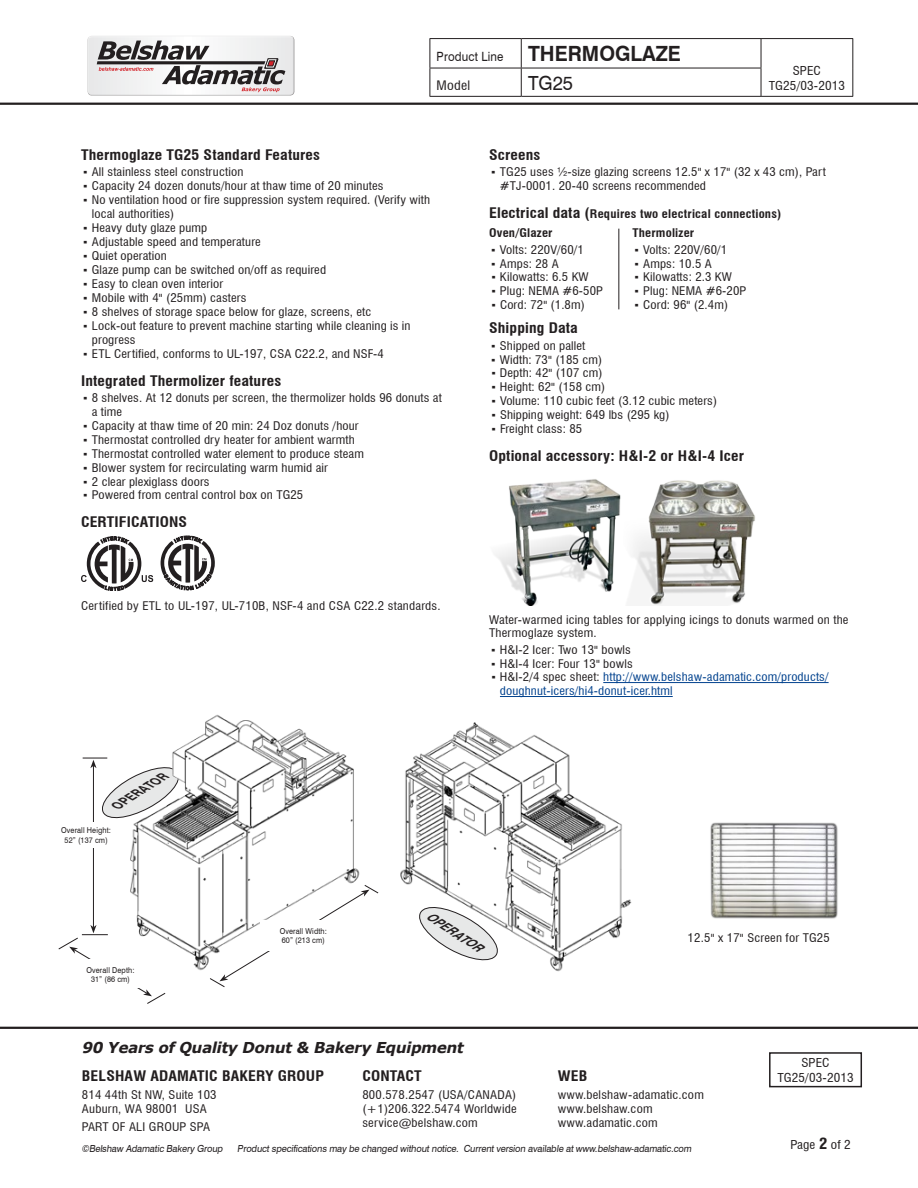
<style>
.page{position:relative;width:918px;height:1188px;background:#fff}
.page>*{position:absolute;margin:0;border:0;box-sizing:border-box;transform-origin:0 0}
.t1{font:19.5px "Swiss 721 BT";color:#231f20;scale:.95 1}
.t2{font:italic 700 15px "Verdana";color:#231f20}
.t3{font:700 condensed 14.25px "Swiss 721 BT";letter-spacing:.01em;color:#231f20;scale:1.1 1}
.t4{font:12.75px "Swiss 721 BT";letter-spacing:.015em;color:#231f20;scale:.9 1}
.t5{font:condensed 12.75px "Swiss 721 BT";letter-spacing:.015em;color:#231f20;scale:1.1 1}
.t6{font:italic 700 12.3px "Swiss 721 BT";color:#231f20;scale:.9 1}
.t7{font:condensed 12px/14.4px "Swiss 721 BT";letter-spacing:.01em;color:#231f20;text-align:center;scale:1.1 1}
.t8{font:italic 700 12px "Swiss 721 BT";color:#231f20;scale:.9 1}
.t9{font:condensed 11.7px/14px "Swiss 721 BT";letter-spacing:.01em;color:#231f20;scale:1.1 1}
.t10{font:condensed 11.7px/14px "Swiss 721 BT";letter-spacing:.01em;color:#02428e;scale:1.1 1}
.t11{font:700 condensed 11.7px/19.2px "Swiss 721 BT";letter-spacing:.015em;color:#231f20;scale:1.1 1}
.t12{font:9.75px "Swiss 721 BT";color:#231f20;scale:.95 1}
.t13{font:8.1px/9.8px "Swiss 721 BT";letter-spacing:.015em;color:#231f20;text-align:center;scale:.9 1}
.s1{font-weight:700;font-size:21px}
.s2{font-family:"Verdana";font-stretch:normal}
.s3{font-size:14.25px}
.s4{font-family:"Verdana";font-stretch:normal;color:#231f20}
.s5{color:#231f20}
.s6{font-weight:700;font-size:15px}
</style>
<div class="page">
<svg style="left:81px;top:536px;width:72px;height:55px"></svg>
<svg style="left:161px;top:536px;width:54px;height:54px"></svg>
<hr style="left:603px;top:682px;width:226px;height:1px;background:#02428e">
<hr style="left:500px;top:696px;width:173px;height:1px;background:#02428e">
<hr style="left:618px;top:229px;width:1px;height:80px;background:#231f20">
<img style="left:495px;top:479px;width:260px;height:126px">
<hr style="left:430px;top:68px;width:91px;height:1px;background:#231f20">
<hr style="left:521px;top:68px;width:240px;height:1px;background:#231f20">
<svg style="left:521px;top:39px;width:1px;height:57px"></svg>
<svg style="left:761px;top:39px;width:1px;height:57px"></svg>
<hr style="left:430px;top:38px;width:91px;height:1px;background:#231f20">
<hr style="left:521px;top:38px;width:240px;height:1px;background:#231f20">
<hr style="left:761px;top:38px;width:92px;height:1px;background:#231f20">
<svg style="left:430px;top:39px;width:1px;height:57px"></svg>
<svg style="left:852px;top:39px;width:1px;height:57px"></svg>
<hr style="left:430px;top:96px;width:91px;height:1px;background:#231f20">
<hr style="left:521px;top:96px;width:240px;height:1px;background:#231f20">
<hr style="left:761px;top:96px;width:92px;height:1px;background:#231f20">
<img style="left:400px;top:722px;width:232px;height:250px">
<img style="left:130px;top:714px;width:230px;height:257px">
<hr style="left:93px;top:766px;width:1px;height:161px;background:#231f20">
<svg style="left:83px;top:758px;width:99px;height:64px"></svg>
<div style="left:55px;top:822px;width:62px;height:26px;background:#fff"></div>
<svg style="left:58px;top:925px;width:107px;height:79px"></svg>
<div style="left:82px;top:960px;width:57px;height:28px;background:#fff"></div>
<svg style="left:210px;top:885px;width:168px;height:102px"></svg>
<div style="left:261px;top:920px;width:85px;height:31px;background:#fff"></div>
<svg style="left:415px;top:904px;width:87px;height:59px"></svg>
<img style="left:710px;top:822px;width:128px;height:97px">
<hr style="left:0;top:103px;width:918px;height:2px;background:#231f20">
<div style="left:87px;top:37px;width:209px;height:61px;background:#231f20;opacity:.75"></div>
<svg style="left:87px;top:36px;width:207px;height:60px"></svg>
<hr style="left:0;top:1027px;width:918px;height:2px;background:#231f20">
<div style="left:769px;top:1052px;width:93px;height:35px;border:2px solid #231f20"></div>
<p class="t4" style="left:437px;top:49px;width:273px">Product Line <span class="s1">THERMOGLAZE</span></p>
<p class="t7" style="left:793px;top:64px;width:27px">SPEC</p>
<p class="t5" style="left:437px;top:77px;width:32px">Model</p>
<h1 class="t1" style="left:528px;top:71px;width:49px">TG25</h1>
<p class="t7" style="left:769px;top:78px;width:71px">TG25/03-2013</p>
<p class="t3" style="left:81px;top:147px;width:219px">Thermoglaze TG25 Standard Features</p>
<p class="t9" style="left:83px;top:165px;width:147px"><span class="s2">▪</span> All stainless steel construction</p>
<p class="t9" style="left:83px;top:179px;width:275px"><span class="s2">▪</span> Capacity 24 dozen donuts/hour at thaw time of 20 minutes</p>
<p class="t9" style="left:92px;top:193px;width:309px;text-indent:-9px"><span class="s2">▪</span> No ventilation hood or fire suppression system required. (Verify with local authorities)</p>
<p class="t9" style="left:83px;top:221px;width:114px"><span class="s2">▪</span> Heavy duty glaze pump</p>
<p class="t9" style="left:83px;top:235px;width:163px"><span class="s2">▪</span> Adjustable speed and temperature</p>
<p class="t9" style="left:83px;top:249px;width:78px"><span class="s2">▪</span> Quiet operation</p>
<p class="t9" style="left:83px;top:263px;width:222px"><span class="s2">▪</span> Glaze pump can be switched on/off as required</p>
<p class="t9" style="left:83px;top:277px;width:129px"><span class="s2">▪</span> Easy to clean oven interior</p>
<p class="t9" style="left:83px;top:291px;width:150px"><span class="s2">▪</span> Mobile with 4" (25mm) casters</p>
<p class="t9" style="left:83px;top:305px;width:263px"><span class="s2">▪</span> 8 shelves of storage space below for glaze, screens, etc</p>
<p class="t9" style="left:92px;top:319px;width:291px;text-indent:-9px"><span class="s2">▪</span> Lock-out feature to prevent machine starting while cleaning is in progress</p>
<p class="t9" style="left:83px;top:347px;width:275px"><span class="s2">▪</span> ETL Certified, conforms to UL-197, CSA C22.2, and NSF-4</p>
<p class="t3" style="left:81px;top:372px;width:184px">Integrated Thermolizer features</p>
<p class="t9" style="left:92px;top:391px;width:320px;text-indent:-9px"><span class="s2">▪</span> 8 shelves. At 12 donuts per screen, the thermolizer holds 96 donuts at a time</p>
<p class="t9" style="left:83px;top:419px;width:252px"><span class="s2">▪</span> Capacity at thaw time of 20 min: 24 Doz donuts /hour</p>
<p class="t9" style="left:83px;top:432px;width:249px"><span class="s2">▪</span> Thermostat controlled dry heater for ambient warmth</p>
<p class="t9" style="left:83px;top:446px;width:257px"><span class="s2">▪</span> Thermostat controlled water element to produce steam</p>
<p class="t9" style="left:83px;top:460px;width:224px"><span class="s2">▪</span> Blower system for recirculating warm humid air</p>
<p class="t9" style="left:83px;top:474px;width:116px"><span class="s2">▪</span> 2 clear plexiglass doors</p>
<p class="t9" style="left:83px;top:488px;width:202px"><span class="s2">▪</span> Powered from central control box on TG25</p>
<p class="t3" style="left:81px;top:514px;width:98px">CERTIFICATIONS</p>
<p class="t9" style="left:81px;top:599px;width:328px">Certified by ETL to UL-197, UL-710B, NSF-4 and CSA C22.2 standards.</p>
<p class="t8" style="left:112px;top:800px;width:70px;rotate:-32deg">OPERATOR</p>
<p class="t13" style="left:61px;top:825px;width:57px">Overall Height:<br>52” (137 cm)</p>
<p class="t3" style="left:489px;top:147px;width:48px">Screens</p>
<p class="t9" style="left:500px;top:165px;width:298px;text-indent:-9px"><span class="s2">▪</span> TG25 uses ½-size glazing screens 12.5" x 17" (32 x 43 cm), Part #TJ-0001. 20-40 screens recommended</p>
<p class="t11" style="left:489px;top:204px;width:267px"><span class="s3">Electrical data (</span>Requires two electrical connections)<br>Oven/Glazer</p>
<p class="t9" style="left:491px;top:242px;width:86px"><span class="s2">▪</span> Volts: 220V/60/1</p>
<p class="t9" style="left:491px;top:256px;width:63px"><span class="s2">▪</span> Amps: 28 A</p>
<p class="t9" style="left:491px;top:270px;width:90px"><span class="s2">▪</span> Kilowatts: 6.5 KW</p>
<p class="t9" style="left:491px;top:284px;width:103px"><span class="s2">▪</span> Plug: NEMA #6-50P</p>
<p class="t9" style="left:491px;top:298px;width:87px"><span class="s2">▪</span> Cord: 72" (1.8m)</p>
<p class="t11" style="left:632px;top:224px;width:58px">Thermolizer</p>
<p class="t9" style="left:635px;top:242px;width:86px"><span class="s2">▪</span> Volts: 220V/60/1</p>
<p class="t9" style="left:635px;top:256px;width:72px"><span class="s2">▪</span> Amps: 10.5 A</p>
<p class="t9" style="left:635px;top:270px;width:90px"><span class="s2">▪</span> Kilowatts: 2.3 KW</p>
<p class="t9" style="left:635px;top:284px;width:103px"><span class="s2">▪</span> Plug: NEMA #6-20P</p>
<p class="t9" style="left:635px;top:298px;width:87px"><span class="s2">▪</span> Cord: 96" (2.4m)</p>
<p class="t3" style="left:489px;top:320px;width:82px">Shipping Data</p>
<p class="t9" style="left:491px;top:338px;width:87px"><span class="s2">▪</span> Shipped on pallet</p>
<p class="t9" style="left:491px;top:352px;width:102px"><span class="s2">▪</span> Width: 73" (185 cm)</p>
<p class="t9" style="left:491px;top:366px;width:103px"><span class="s2">▪</span> Depth: 42" (107 cm)</p>
<p class="t9" style="left:491px;top:380px;width:105px"><span class="s2">▪</span> Height: 62" (158 cm)</p>
<p class="t9" style="left:491px;top:394px;width:207px"><span class="s2">▪</span> Volume: 110 cubic feet (3.12 cubic meters)</p>
<p class="t9" style="left:491px;top:408px;width:163px"><span class="s2">▪</span> Shipping weight: 649 lbs (295 kg)</p>
<p class="t9" style="left:491px;top:422px;width:84px"><span class="s2">▪</span> Freight class: 85</p>
<p class="t3" style="left:489px;top:447px;width:233px">Optional accessory: H&amp;I-2 or H&amp;I-4 Icer</p>
<p class="t9" style="left:489px;top:612px;width:328px">Water-warmed icing tables for applying icings to donuts warmed on the<br>Thermoglaze system.</p>
<p class="t9" style="left:491px;top:642px;width:128px"><span class="s2">▪</span> H&amp;I-2 Icer: Two 13" bowls</p>
<p class="t9" style="left:491px;top:656px;width:130px"><span class="s2">▪</span> H&amp;I-4 Icer: Four 13" bowls</p>
<p class="t10" style="left:500px;top:670px;width:300px;text-indent:-9px"><span class="s4">▪</span> <span class="s5">H&amp;I-2/4 spec sheet:</span> http://www.belshaw-adamatic.com/products/ doughnut-icers/hi4-donut-icer.html</p>
<p class="t13" style="left:87px;top:965px;width:55px">Overall Depth:<br>31” (86 cm)</p>
<p class="t13" style="left:280px;top:926px;width:54px;text-align:left">Overall Width:<br>60” (213 cm)</p>
<p class="t6" style="left:432px;top:908px;width:72px;rotate:33deg">OPERATOR</p>
<p class="t2" style="left:81px;top:1036px;width:387px">90 YearsofQuality Donut&amp; Bakery Equipment</p>
<p class="t3" style="left:82px;top:1067px;width:221px">BELSHAW ADAMATIC BAKERY GROUP</p>
<p class="t9" style="left:82px;top:1088px;width:124px">814 44th St NW, Suite 103<br>Auburn, WA 98001 USA</p>
<p class="t9" style="left:82px;top:1120px;width:118px">PART OF ALI GROUP SPA</p>
<p class="t3" style="left:362px;top:1067px;width:56px">CONTACT</p>
<p class="t9" style="left:362px;top:1088px;width:142px;text-align:justify">800.578.2547 (USA/CANADA) (+1)206.322.5474 Worldwide service@belshaw.com</p>
<p class="t9" style="left:688px;top:930px;width:131px">12.5" x 17" Screen for TG25</p>
<p class="t3" style="left:558px;top:1067px;width:10px">web</p>
<p class="t9" style="left:558px;top:1088px;width:134px">www.belshaw-adamatic.com www.belshaw.com www.adamatic.com</p>
<p class="t7" style="left:777px;top:1056px;width:71px">SPEC<br>TG25/03-2013</p>
<p class="t12" style="left:81px;top:1142px;width:152px">©Belshaw Adamatic Bakery Group</p>
<p class="t12" style="left:237px;top:1142px;width:481px">Product specifications may be changed without notice. Current version available at www.belshaw-adamatic.com</p>
<p class="t7" style="left:791px;top:1138px;width:56px">Page <span class="s6">2</span> of 2</p>
</div>
